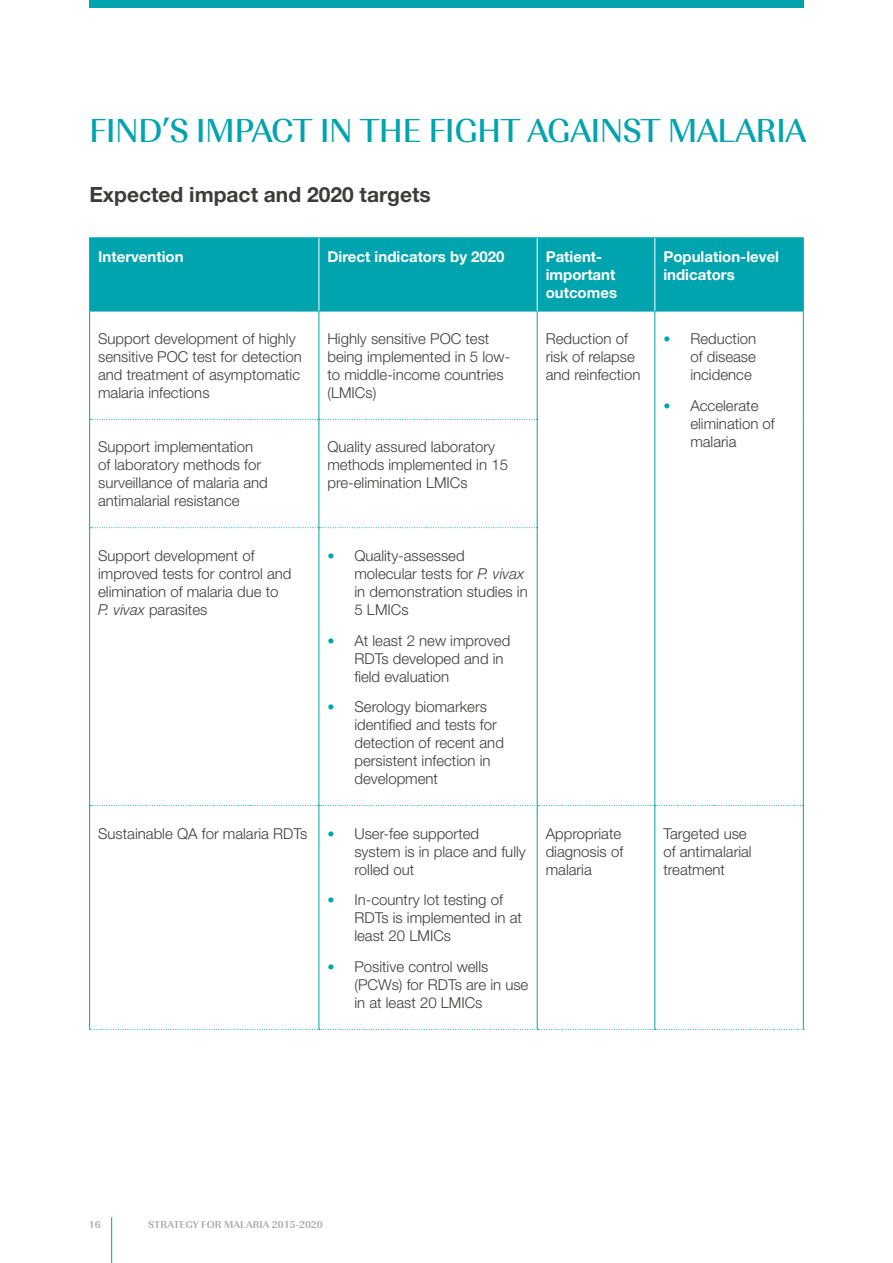
<style>
.page{position:relative;width:893px;height:1263px;background:#fff}
.page>*{position:absolute;margin:0;border:0;box-sizing:border-box;transform-origin:0 0}
.t1{font:500 34.5px "Imperial URW";letter-spacing:-.02em;color:#00a4af}
.t2{font:700 21px "Helvetica Neue";color:#3c3c3b}
.t3{font:300 15px/18px "Helvetica Neue";color:#3c3c3b}
.t4{font:700 15px/18px "Helvetica Neue";color:#fff}
.t5{font:700 10.5px "Imperial URW";color:#a8a8a7}
.s1{font-size:14.25px;color:#00a4af}
.s2{font-style:italic}
</style>
<div class="page">
<hr style="left:111px;top:1217px;width:1px;height:46px;background:#00a4af">
<div style="left:89px;top:0;width:714px;height:8px;background:#00a4af"></div>
<div style="left:90px;top:238px;width:713px;height:73px;background:#00a4af"></div>
<hr style="left:89px;top:237px;width:230px;height:1px;background:#00a4af">
<hr style="left:89px;top:238px;width:1px;height:73px;background:#00a4af">
<hr style="left:319px;top:237px;width:218px;height:1px;background:#00a4af">
<hr style="left:537px;top:237px;width:118px;height:1px;background:#00a4af">
<hr style="left:655px;top:237px;width:149px;height:1px;background:#00a4af">
<hr style="left:803px;top:238px;width:1px;height:73px;background:#00a4af">
<hr style="left:89px;top:311px;width:230px;height:1px;background:#00a4af">
<hr style="left:89px;top:311px;width:1px;height:108px;background:#00a4af">
<hr style="left:319px;top:311px;width:218px;height:1px;background:#00a4af">
<hr style="left:319px;top:311px;width:1px;height:108px;background:#00a4af">
<hr style="left:537px;top:311px;width:118px;height:1px;background:#00a4af">
<hr style="left:537px;top:311px;width:1px;height:108px;background:#00a4af">
<hr style="left:655px;top:311px;width:149px;height:1px;background:#00a4af">
<hr style="left:654px;top:311px;width:1px;height:108px;background:#00a4af">
<hr style="left:803px;top:311px;width:1px;height:108px;background:#00a4af">
<hr style="left:89px;top:419px;width:1px;height:109px;background:#00a4af">
<hr style="left:319px;top:420px;width:1px;height:107px;background:#00a4af">
<hr style="left:537px;top:419px;width:1px;height:109px;background:#00a4af">
<hr style="left:654px;top:419px;width:1px;height:109px;background:#00a4af">
<hr style="left:803px;top:419px;width:1px;height:109px;background:#00a4af">
<hr style="left:89px;top:528px;width:1px;height:277px;background:#00a4af">
<hr style="left:319px;top:528px;width:1px;height:277px;background:#00a4af">
<hr style="left:537px;top:528px;width:1px;height:277px;background:#00a4af">
<hr style="left:654px;top:528px;width:1px;height:277px;background:#00a4af">
<hr style="left:803px;top:528px;width:1px;height:277px;background:#00a4af">
<hr style="left:89px;top:805px;width:1px;height:224px;background:#00a4af">
<hr style="left:319px;top:806px;width:1px;height:223px;background:#00a4af">
<hr style="left:537px;top:806px;width:1px;height:223px;background:#00a4af">
<hr style="left:654px;top:806px;width:1px;height:223px;background:#00a4af">
<hr style="left:803px;top:805px;width:1px;height:224px;background:#00a4af">
<svg style="left:90px;top:419px;width:447px;height:1px"></svg>
<hr style="left:319px;top:238px;width:1px;height:73px;background:#fff">
<hr style="left:537px;top:238px;width:1px;height:73px;background:#fff">
<hr style="left:654px;top:238px;width:1px;height:73px;background:#fff">
<svg style="left:90px;top:527px;width:447px;height:1px"></svg>
<svg style="left:90px;top:1029px;width:714px;height:1px"></svg>
<svg style="left:90px;top:805px;width:713px;height:1px"></svg>
<h1 class="t1" style="left:89px;top:111px;width:719px">FIND’S IMPACT IN THE FIGHT AGAINST MALARIA</h1>
<h2 class="t2" style="left:89px;top:182px;width:343px">Expected impact and 2020 targets</h2>
<p class="t4" style="left:98px;top:248px;width:87px">Intervention</p>
<p class="t4" style="left:327px;top:248px;width:179px">Direct indicators by 2020</p>
<p class="t4" style="left:546px;top:248px;width:73px">Patient&shy;important outcomes</p>
<p class="t4" style="left:663px;top:248px;width:117px">Population-level indicators</p>
<p class="t3" style="left:98px;top:329px;width:205px">Support development of highly sensitive POC test for detection and treatment of asymptomatic malaria infections</p>
<p class="t3" style="left:327px;top:329px;width:184px">Highly sensitive POC test being implemented in 5 low&shy;to middle-income countries (LMICs)</p>
<p class="t3" style="left:546px;top:329px;width:96px">Reduction of risk of relapse and reinfection</p>
<p class="t3" style="left:690px;top:329px;width:67px;text-align:justify;text-indent:-27px"><span class="s1">•</span> Reduction of disease incidence</p>
<p class="t3" style="left:690px;top:396px;width:86px;text-indent:-27px"><span class="s1">•</span> Accelerate elimination of malaria</p>
<p class="t3" style="left:98px;top:438px;width:171px">Support implementation of laboratory methods for surveillance of malaria and antimalarial resistance</p>
<p class="t3" style="left:327px;top:438px;width:182px">Quality assured laboratory methods implemented in 15 pre-elimination LMICs</p>
<p class="t3" style="left:98px;top:546px;width:195px">Support development of improved tests for control and elimination of malaria due to<br><span class="s2">P. vivax</span> parasites</p>
<p class="t3" style="left:354px;top:546px;width:175px;text-indent:-27px"><span class="s1">•</span> Quality-assessed molecular tests for <span class="s2">P. vivax </span>in demonstration studies in<br>5 LMICs</p>
<p class="t3" style="left:354px;top:631px;width:157px;text-indent:-27px"><span class="s1">•</span> At least 2 new improved<br>RDTs developed and in field evaluation</p>
<p class="t3" style="left:354px;top:698px;width:151px;text-indent:-27px"><span class="s1">•</span> Serology biomarkers identified and tests for detection of recent and persistent infection in development</p>
<p class="t3" style="left:98px;top:824px;width:211px">Sustainable QA for malaria RDTs</p>
<p class="t3" style="left:354px;top:824px;width:173px;text-indent:-27px"><span class="s1">•</span> User-fee supported system is in place and fully rolled out</p>
<p class="t3" style="left:354px;top:891px;width:169px;text-indent:-27px"><span class="s1">•</span> In-country lot testing of<br>RDTs is implemented in at least 20 LMICs</p>
<p class="t3" style="left:354px;top:957px;width:175px;text-indent:-27px"><span class="s1">•</span> Positive control wells (PCWs) for RDTs are in use in at least 20 LMICs</p>
<p class="t3" style="left:546px;top:824px;width:79px">Appropriate diagnosis of malaria</p>
<p class="t3" style="left:663px;top:824px;width:90px">Targeted use of antimalarial treatment</p>
<p class="t5" style="left:89px;top:1218px;width:13px">16</p>
<p class="t5" style="left:148px;top:1218px;width:176px">STRATEGY FOR MALARIA 2015-2020</p>
</div>
